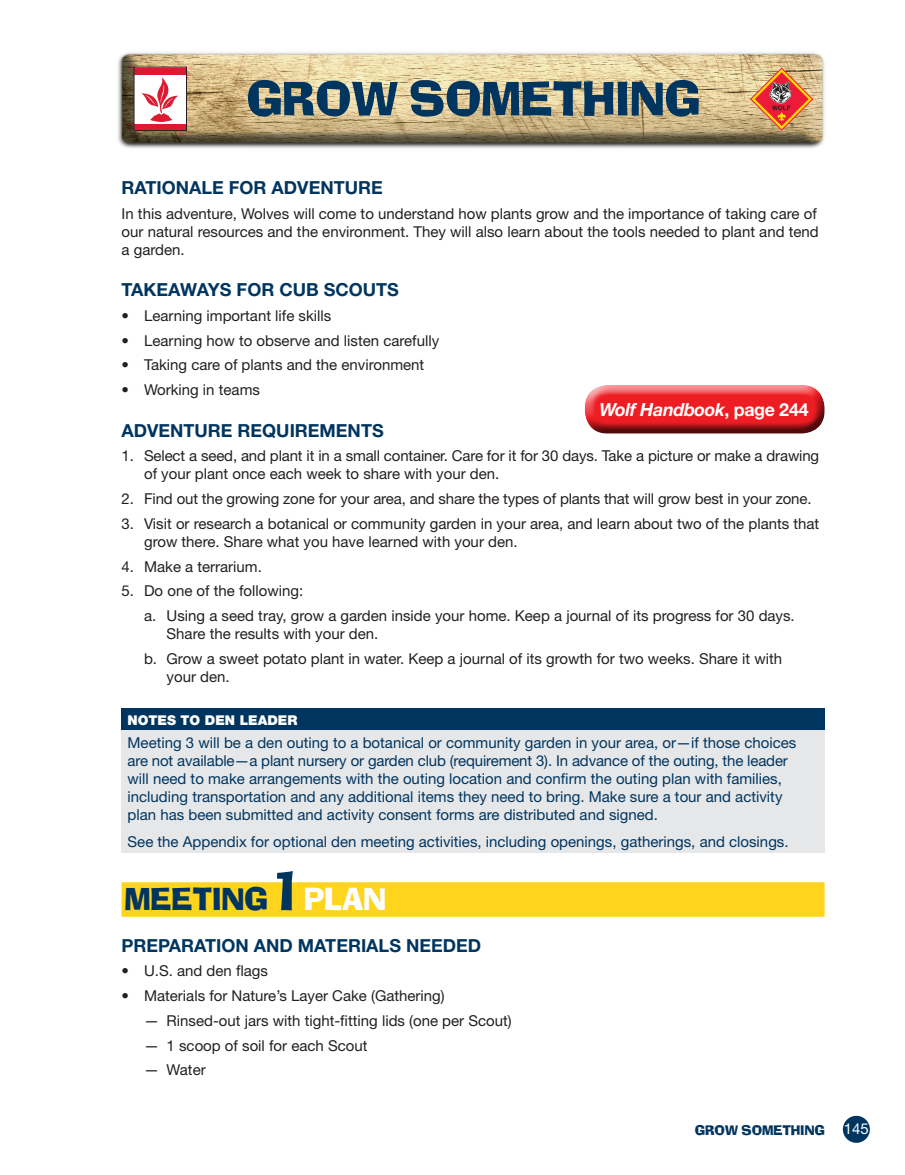
<style>
.page{position:relative;width:905px;height:1175px;background:#fff}
.page>*{position:absolute;margin:0;border:0;box-sizing:border-box;transform-origin:0 0}
.t1{font:52.5px "Ad Lib ICG";color:#003560}
.t2{font:34.5px "Ad Lib ICG";color:#003560}
.t3{font:700 18px "Helvetica Neue";color:#003560}
.t4{font:italic 700 18px "Helvetica Neue";letter-spacing:-.02em;color:#fff}
.t5{font:15px/18px "Helvetica Neue";color:#231f20}
.t6{font:15px/18px "Helvetica Neue";color:#003560}
.t7{font:15px "Ad Lib ICG";color:#003560}
.t8{font:15px "Helvetica Neue";color:#fff}
.t9{font:900 13.5px "Helvetica Neue";color:#fff}
.s1{font-size:60px}
.s2{color:#fff}
.s3{font-style:normal}
</style>
<div class="page">
<div style="left:842px;top:1115px;width:27px;height:27px;background:#003560;border-radius:50%"></div>
<img style="left:118px;top:52px;width:707px;height:97px">
<svg style="left:750px;top:68px;width:63px;height:62px"></svg>
<div style="left:134px;top:67px;width:52px;height:64px;background:#fff"></div>
<div style="left:134px;top:67px;width:52px;height:7px;background:#dc1a32"></div>
<div style="left:134px;top:124px;width:52px;height:7px;background:#dc1a32"></div>
<svg style="left:141px;top:77px;width:37px;height:45px"></svg>
<div style="left:133px;top:67px;width:54px;height:64px;border:1px solid #231f20"></div>
<div style="left:122px;top:882px;width:702px;height:34px;background:#fed41d"></div>
<div style="left:122px;top:708px;width:702px;height:22px;background:#003560"></div>
<div style="left:122px;top:730px;width:702px;height:123px;background:#e6e7e9"></div>
<div style="left:574px;top:374px;width:255px;height:55px;background:#fff;opacity:.75"></div>
<div style="left:579px;top:388px;width:256px;height:48px;background:#231f20;opacity:.75"></div>
<h1 class="t1" style="left:246px;top:67px;width:455px">GROW SOMETHING</h1>
<p class="t3" style="left:122px;top:177px;width:262px">RATIONALE FOR ADVENTURE</p>
<p class="t5" style="left:122px;top:204px;width:698px">In this adventure, Wolves will come to understand how plants grow and the importance of taking care of our natural resources and the environment. They will also learn about the tools needed to plant and tend a garden.</p>
<p class="t3" style="left:122px;top:279px;width:279px">TAKEAWAYS FOR CUB SCOUTS</p>
<p class="t5" style="left:122px;top:306px;width:211px">• Learning important life skills</p>
<p class="t5" style="left:122px;top:331px;width:319px">• Learning how to observe and listen carefully</p>
<p class="t5" style="left:122px;top:356px;width:304px">• Taking care of plants and the environment</p>
<p class="t5" style="left:122px;top:381px;width:140px">• Working in teams</p>
<p class="t3" style="left:122px;top:419px;width:263px">ADVENTURE REQUIREMENTS</p>
<p class="t5" style="left:144px;top:447px;width:676px;text-indent:-22px">1. Select a seed, and plant it in a small container. Care for it for 30 days. Take a picture or make a drawing of your plant once each week to share with your den.</p>
<p class="t5" style="left:122px;top:489px;width:691px">2. Find out the growing zone for your area, and share the types of plants that will grow best in your zone.</p>
<p class="t5" style="left:144px;top:514px;width:676px;text-indent:-22px">3. Visit or research a botanical or community garden in your area, and learn about two of the plants that grow there. Share what you have learned with your den.</p>
<p class="t5" style="left:122px;top:557px;width:142px">4. Make a terrarium.</p>
<p class="t5" style="left:144px;top:578px;width:652px;line-height:24.8px;text-indent:-22px">5. Do one of the following:<br>a. Using a seed tray, grow a garden inside your home. Keep a journal of its progress for 30 days.</p>
<p class="t5" style="left:144px;top:621px;width:639px;line-height:24.8px;text-indent:22px">Share the results with your den.<br>b. Grow a sweet potato plant in water. Keep a journal of its growth for two weeks. Share it with</p>
<p class="t5" style="left:166px;top:667px;width:65px">your den.</p>
<p class="t9" style="left:128px;top:711px;width:171px">NOTES TO DEN LEADER</p>
<p class="t6" style="left:128px;top:733px;width:670px">Meeting 3 will be a den outing to a botanical or community garden in your area, or—if those choices are not available—a plant nursery or garden club (requirement 3). In advance of the outing, the leader will need to make arrangements with the outing location and confirm the outing plan with families, including transportation and any additional items they need to bring. Make sure a tour and activity plan has been submitted and activity consent forms are distributed and signed.</p>
<p class="t6" style="left:128px;top:832px;width:662px">See the Appendix for optional den meeting activities, including openings, gatherings, and closings.</p>
<h2 class="t2" style="left:124px;top:878px;width:263px">MEETING <span class="s1">1</span> <span class="s2">PLAN</span></h2>
<p class="t3" style="left:122px;top:934px;width:361px">PREPARATION AND MATERIALS NEEDED</p>
<p class="t5" style="left:122px;top:961px;width:148px">• U.S. and den flags</p>
<p class="t5" style="left:122px;top:986px;width:325px">• Materials for Nature’s Layer Cake (Gathering)</p>
<p class="t5" style="left:144px;top:1011px;width:369px">— Rinsed-out jars with tight-fitting lids (one per Scout)</p>
<p class="t5" style="left:144px;top:1036px;width:225px">— 1 scoop of soil for each Scout</p>
<p class="t5" style="left:144px;top:1060px;width:63px">— Water</p>
<p class="t4" style="left:599px;top:399px;width:211px">Wolf Handbook<span class="s3">, page 244</span></p>
<p class="t7" style="left:695px;top:1120px;width:23px">GROW</p>
<p class="t7" style="left:741px;top:1120px;width:21px">SOMETHING</p>
<p class="t8" style="left:843px;top:1119px;width:27px">145</p>
</div>
